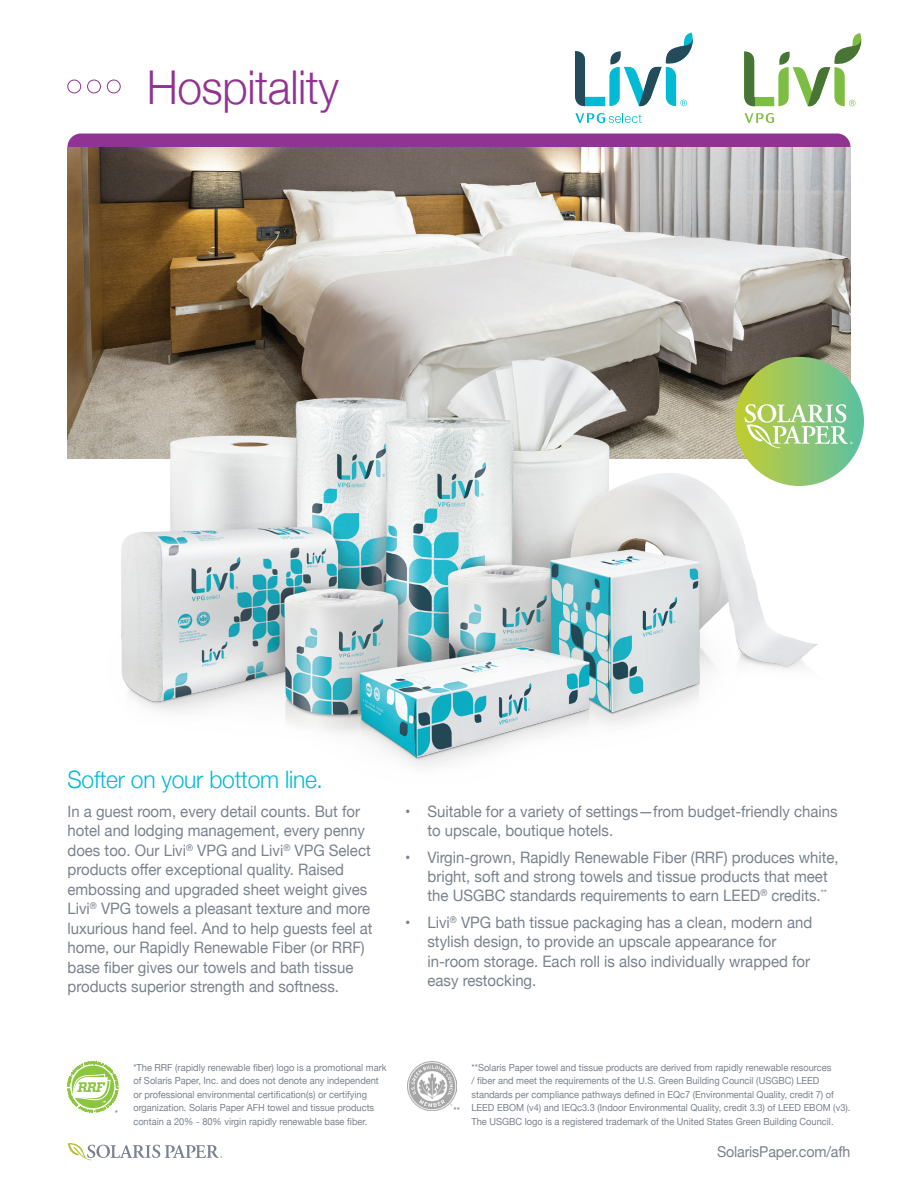
<style>
.page{position:relative;width:918px;height:1188px;background:#fff}
.page>*{position:absolute;margin:0;border:0;box-sizing:border-box;transform-origin:0 0}
.t1{font:300 46.65px "Helvetica Neue";letter-spacing:-.01em;color:#903393;scale:.95 1}
.t2{font:300 24px "Helvetica Neue";letter-spacing:-.01em;color:#01bad3;scale:.95 1}
.t3{font:15.75px/19.5px "Helvetica Neue";color:#79828d;scale:.95 1}
.t4{font:15px "Helvetica Neue";letter-spacing:-.01em;color:#79828d;scale:.95 1}
.t5{font:9.75px/13.5px "Helvetica Neue";color:#79828d;scale:.95 1}
</style>
<div class="page">
<div style="left:68px;top:134px;width:782px;height:26px;background:#903393;border-radius:14px"></div>
<img style="left:68px;top:147px;width:782px;height:312px">
<div style="left:67px;top:80px;width:14px;height:13px;border:1px solid #903393;border-radius:50%"></div>
<div style="left:87px;top:80px;width:14px;height:13px;border:1px solid #903393;border-radius:50%"></div>
<div style="left:107px;top:80px;width:14px;height:13px;border:1px solid #903393;border-radius:50%"></div>
<svg style="left:575px;top:113px;width:66px;height:10px"></svg>
<svg style="left:575px;top:33px;width:118px;height:74px"></svg>
<svg style="left:745px;top:113px;width:29px;height:10px"></svg>
<svg style="left:744px;top:33px;width:118px;height:74px"></svg>
<img style="left:83px;top:324px;width:746px;height:443px">
<div style="left:735px;top:357px;width:129px;height:129px;background:linear-gradient(to right,#c4cc32,#5dc1a6);border-radius:65px"></div>
<svg style="left:745px;top:404px;width:108px;height:44px"></svg>
<svg style="left:68px;top:1143px;width:154px;height:17px"></svg>
<svg style="left:68px;top:1062px;width:50px;height:50px"></svg>
<img style="left:408px;top:1062px;width:48px;height:48px">
<h1 class="t1" style="left:147px;top:49px;width:204px">Hospitality</h1>
<h2 class="t2" style="left:68px;top:760px;width:270px">Softer on your bottom line.</h2>
<p class="t3" style="left:67px;top:802px;width:323px">In a guest room, every detail counts. But for hotel and lodging management, every penny does too. Our Livi<sup>®</sup> VPG and Livi<sup>®</sup> VPG Select products offer exceptional quality. Raised embossing and upgraded sheet weight gives Livi<sup>®</sup> VPG towels a pleasant texture and more luxurious hand feel. And to help guests feel at home, our Rapidly Renewable Fiber (or RRF) base fiber gives our towels and bath tissue products superior strength and softness.</p>
<p class="t3" style="left:428px;top:802px;width:433px;text-indent:-23px">• Suitable for a variety of settings—from budget-friendly chains to upscale, boutique hotels.</p>
<p class="t3" style="left:428px;top:848px;width:434px;text-indent:-23px">• Virgin-grown, Rapidly Renewable Fiber (RRF) produces white, bright, soft and strong towels and tissue products that meet the USGBC standards requirements to earn LEED<sup>®</sup> credits.<sup>**</sup></p>
<p class="t3" style="left:428px;top:913px;width:406px;text-indent:-22px">• Livi<sup>®</sup> VPG bath tissue packaging has a clean, modern and stylish design, to provide an upscale appearance for in-room storage. Each roll is also individually wrapped for easy restocking.</p>
<p class="t5" style="left:115px;top:1107px;width:5px">*</p>
<p class="t5" style="left:133px;top:1061px;width:268px">*The RRF (rapidly renewable fiber) logo is a promotional mark of Solaris Paper, Inc. and does not denote any independent or professional environmental certification(s) or certifying organization. Solaris Paper AFH towel and tissue products contain a 20% - 80% virgin rapidly renewable base fiber.</p>
<p class="t5" style="left:453px;top:1105px;width:8px">**</p>
<p class="t5" style="left:471px;top:1061px;width:400px">**Solaris Paper towel and tissue products are derived from rapidly renewable resources<br>/ fiber and meet the requirements of the U.S. Green Building Council (USGBC) LEED standards per compliance pathways defined in EQc7 (Environmental Quality, credit 7) of LEED EBOM (v4) and IEQc3.3 (Indoor Environmental Quality, credit 3.3) of LEED EBOM (v3).<br>The USGBC logo is a registered trademark of the United States Green Building Council.</p>
<p class="t4" style="left:717px;top:1141px;width:142px">SolarisPaper.com/afh</p>
</div>
